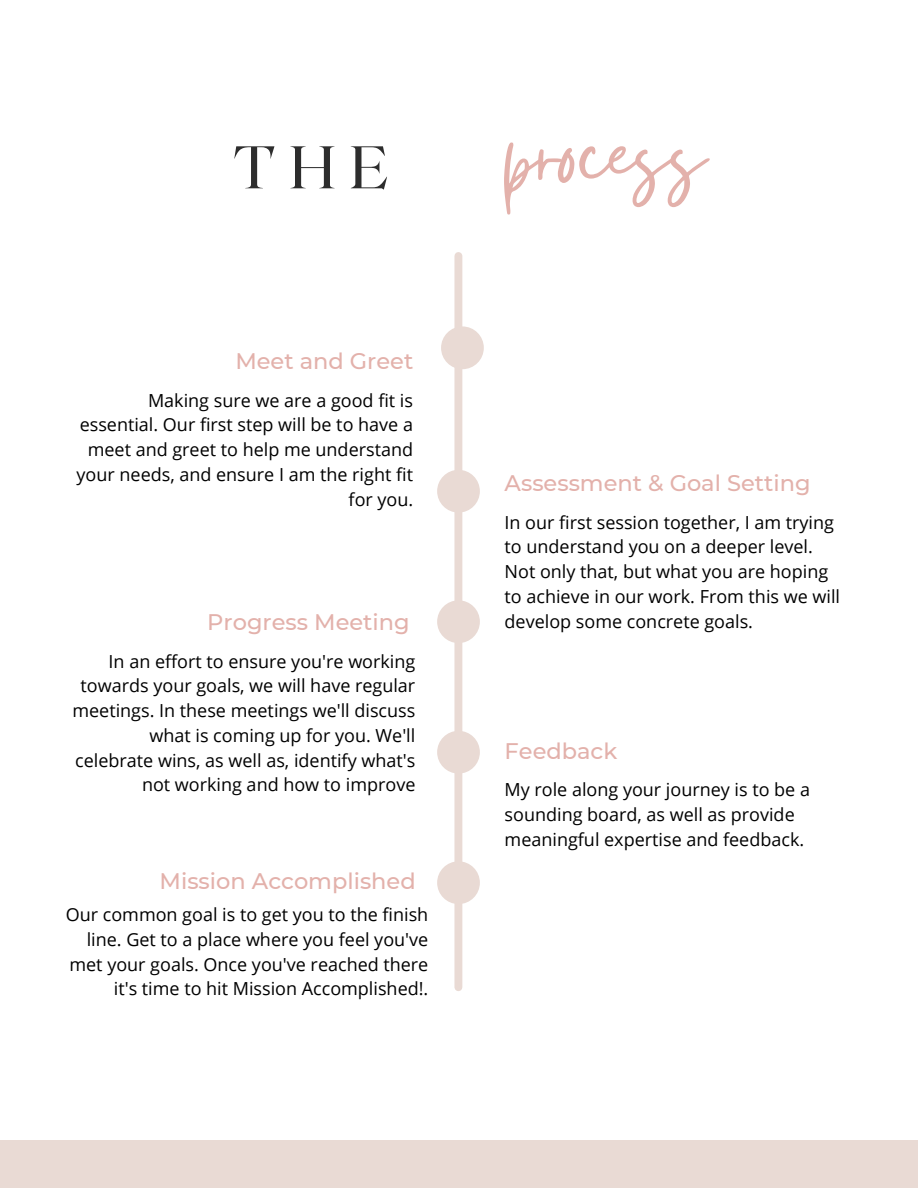
<style>
.page{position:relative;width:918px;height:1188px;background:#fff}
.page>*{position:absolute;margin:0;border:0;box-sizing:border-box;transform-origin:0 0}
.t1{font:121.5px "Gistesy";color:#e3b1ab}
.t2{font:500 22.5px "Montserrat";color:#e3b1ab}
.t3{font:18px/24.8px "Open Sans";color:#000;text-align:right}
.s1{font-family:"Roxborough CF";font-size:60px;color:#2d2d2d}
</style>
<div class="page">
<div style="left:454px;top:256px;width:8px;height:731px;background:#e9dad4"></div>
<div style="left:441px;top:326px;width:43px;height:43px;background:#e9dad4;border-radius:50%"></div>
<div style="left:437px;top:470px;width:43px;height:43px;background:#e9dad4;border-radius:50%"></div>
<div style="left:437px;top:600px;width:43px;height:43px;background:#e9dad4;border-radius:50%"></div>
<div style="left:437px;top:731px;width:43px;height:43px;background:#e9dad4;border-radius:50%"></div>
<div style="left:437px;top:861px;width:43px;height:43px;background:#e9dad4;border-radius:50%"></div>
<div style="left:0;top:1141px;width:918px;height:47px;background:#e9dad4"></div>
<h1 class="t1" style="left:234px;top:67px;width:473px"><span class="s1">T H E</span> process</h1>
<p class="t2" style="left:235px;top:347px;width:180px">Meet and Greet</p>
<p class="t3" style="left:77px;top:387px;width:338px">Making sure we are a good fit is essential. Our first step will be to have a meet and greet to help me understand your needs, and ensure I am the right fit for you.</p>
<p class="t2" style="left:207px;top:608px;width:204px">Progress Meeting</p>
<p class="t3" style="left:72px;top:648px;width:344px">In an effort to ensure you're working towards your goals, we will have regular meetings. In these meetings we'll discuss what is coming up for you. We'll celebrate wins, as well as, identify what's not working and how to improve</p>
<p class="t2" style="left:160px;top:868px;width:258px">Mission Accomplished</p>
<p class="t3" style="left:66px;top:902px;width:364px">Our common goal is to get you to the finish line. Get to a place where you feel you've met your goals. Once you've reached there it's time to hit Mission Accomplished!.</p>
<p class="t2" style="left:505px;top:469px;width:307px">Assessment &amp; Goal Setting</p>
<p class="t3" style="left:505px;top:509px;width:337px;text-align:left">In our first session together, I am trying to understand you on a deeper level.<br>Not only that, but what you are hoping to achieve in our work. From this we will develop some concrete goals.</p>
<p class="t2" style="left:505px;top:737px;width:114px">Feedback</p>
<p class="t3" style="left:505px;top:777px;width:307px;text-align:left">My role along your journey is to be a sounding board, as well as provide meaningful expertise and feedback.</p>
</div>
